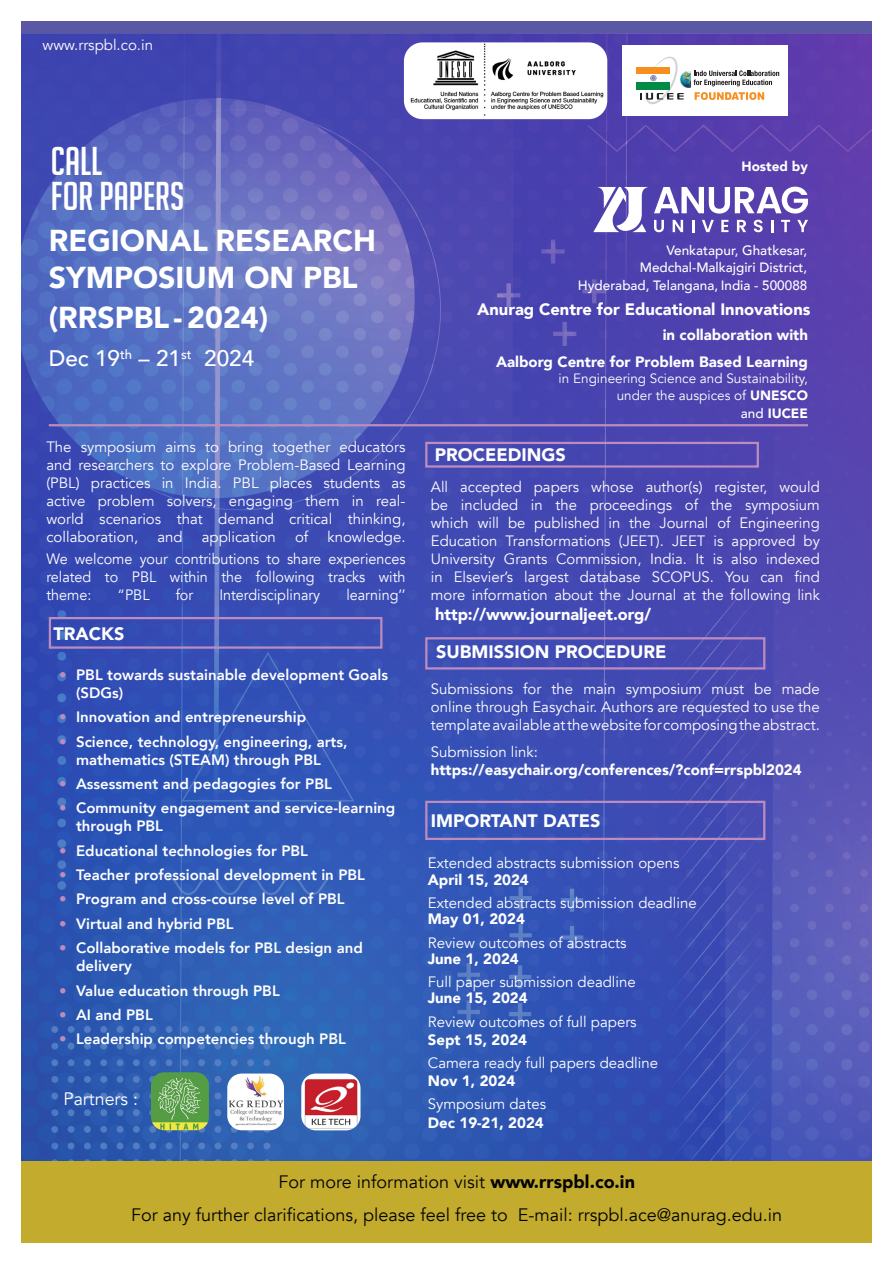
<style>
.page{position:relative;width:893px;height:1263px;background:#fff}
.page>*{position:absolute;margin:0;border:0;box-sizing:border-box;transform-origin:0 0}
.t1{font:39.15px/34.8px "Big Noodle Titling";color:#fff}
.t2{font:900 30.15px/36.3px "Avenir";color:#fff}
.t3{font:500 22.5px "Avenir";color:#fff}
.t4{font:18px "Avenir";color:#040503}
.t5{font:900 18px "Avenir";color:#fff}
.t6{font:18px "Avenir";color:#fff}
.t7{font:900 16.5px "Avenir";color:#fff}
.t8{font:15px/18px "Avenir";color:#fff;text-align:justify}
.t9{font:800 15px/18px "Avenir";color:#fff}
.t10{font:900 15px "Avenir";color:#fff}
.t11{font:15px/18px "Avenir";color:#fff;text-align:justify;scale:.96 1}
.t12{font:500 13.5px "Avenir";color:#fff}
.t13{font:13.5px/17.7px "Avenir";color:#fff;text-align:right}
.t14{font:900 13.5px "Avenir";color:#fff}
.s1{color:#bd8cbf}
.s2{font-weight:900}
.s3{font-weight:500}
</style>
<div class="page">
<img style="left:21px;top:34px;width:851px;height:1128px">
<svg style="left:654px;top:187px;width:154px;height:27px"></svg>
<svg style="left:654px;top:220px;width:10px;height:12px"></svg>
<svg style="left:673px;top:220px;width:10px;height:12px"></svg>
<svg style="left:692px;top:220px;width:2px;height:12px"></svg>
<svg style="left:702px;top:220px;width:12px;height:12px"></svg>
<svg style="left:721px;top:220px;width:7px;height:12px"></svg>
<svg style="left:737px;top:220px;width:9px;height:12px"></svg>
<svg style="left:754px;top:220px;width:9px;height:12px"></svg>
<svg style="left:771px;top:220px;width:2px;height:12px"></svg>
<svg style="left:781px;top:220px;width:9px;height:12px"></svg>
<svg style="left:797px;top:220px;width:11px;height:12px"></svg>
<svg style="left:593px;top:187px;width:55px;height:45px"></svg>
<hr style="left:49px;top:424px;width:759px;height:2px;background:#bd8cbf">
<div style="left:425px;top:637px;width:340px;height:32px;border:2px solid #bd8cbf"></div>
<div style="left:425px;top:801px;width:340px;height:39px;border:2px solid #bd8cbf"></div>
<div style="left:425px;top:442px;width:334px;height:26px;border:2px solid #bd8cbf"></div>
<div style="left:21px;top:1162px;width:851px;height:81px;background:#c3ab2e"></div>
<img style="left:151px;top:1072px;width:58px;height:58px">
<img style="left:227px;top:1073px;width:57px;height:57px">
<img style="left:301px;top:1073px;width:59px;height:57px">
<div style="left:49px;top:617px;width:333px;height:32px;border:2px solid #bd8cbf"></div>
<div style="left:622px;top:45px;width:165px;height:71px;background:#fff"></div>
<div style="left:636px;top:67px;width:34px;height:7px;background:#f68f1e"></div>
<div style="left:636px;top:82px;width:34px;height:7px;background:#008c47"></div>
<svg style="left:640px;top:56px;width:44px;height:49px"></svg>
<svg style="left:694px;top:70px;width:85px;height:16px"></svg>
<img style="left:680px;top:71px;width:11px;height:17px">
<svg style="left:695px;top:92px;width:69px;height:8px"></svg>
<img style="left:404px;top:42px;width:203px;height:77px">
<p class="t8" style="left:43px;top:36px;width:112px">www.rrspbl.co.in</p>
<p class="t1" style="left:51px;top:144px;width:135px">CALL<br>FOR PAPERS</p>
<p class="t2" style="left:49px;top:222px;width:329px">REGIONAL RESEARCH<br>SYMPOSIUM ON PBL</p>
<p class="t2" style="left:49px;top:299px;width:221px">(RRSPBL - 2024)</p>
<p class="t3" style="left:49px;top:339px;width:207px">Dec 19<sup>th</sup> – 21<sup>st</sup> 2024</p>
<p class="t8" style="left:46px;top:438px;width:361px">The symposium aims to bring together educators and researchers to explore Problem-Based Learning (PBL) practices in India. PBL places students as active problem solvers, engaging them in real&shy;world scenarios that demand critical thinking, collaboration,</p>
<p class="t8" style="left:157px;top:528px;width:27px">and</p>
<p class="t8" style="left:202px;top:528px;width:76px">application</p>
<p class="t8" style="left:295px;top:528px;width:15px">of</p>
<p class="t8" style="left:327px;top:528px;width:80px">knowledge.</p>
<p class="t11" style="left:46px;top:550px;width:376px">We welcome your contributions to share experiences related to PBL within the following tracks with theme:</p>
<p class="t11" style="left:118px;top:586px;width:35px">“PBL</p>
<p class="t11" style="left:176px;top:586px;width:20px">for</p>
<p class="t11" style="left:219px;top:586px;width:107px">Interdisciplinary</p>
<p class="t11" style="left:346px;top:586px;width:63px">learning’’</p>
<p class="t5" style="left:53px;top:618px;width:72px">TRACKS</p>
<p class="t9" style="left:76px;top:666px;width:313px;text-indent:-17px"><span class="s1">•</span> PBL towards sustainable development Goals (SDGs)</p>
<p class="t9" style="left:59px;top:708px;width:249px"><span class="s1">•</span> Innovation and entrepreneurship</p>
<p class="t9" style="left:76px;top:732px;width:273px;text-indent:-17px"><span class="s1">•</span> Science, technology, engineering, arts, mathematics (STEAM) through PBL</p>
<p class="t9" style="left:59px;top:775px;width:274px"><span class="s1">•</span> Assessment and pedagogies for PBL</p>
<p class="t9" style="left:76px;top:799px;width:321px;text-indent:-17px"><span class="s1">•</span> Community engagement and service-learning through PBL</p>
<p class="t9" style="left:59px;top:841px;width:250px"><span class="s1">•</span> Educational technologies for PBL</p>
<p class="t9" style="left:59px;top:866px;width:307px"><span class="s1">•</span> Teacher professional development in PBL</p>
<p class="t9" style="left:59px;top:890px;width:287px"><span class="s1">•</span> Program and cross-course level of PBL</p>
<p class="t9" style="left:59px;top:915px;width:176px"><span class="s1">•</span> Virtual and hybrid PBL</p>
<p class="t9" style="left:76px;top:939px;width:288px;text-indent:-17px"><span class="s1">•</span> Collaborative models for PBL design and delivery</p>
<p class="t9" style="left:59px;top:981px;width:222px"><span class="s1">•</span> Value education through PBL</p>
<p class="t9" style="left:59px;top:1006px;width:95px"><span class="s1">•</span> AI and PBL</p>
<p class="t9" style="left:59px;top:1030px;width:288px"><span class="s1">•</span> Leadership competencies through PBL</p>
<p class="t6" style="left:63px;top:1088px;width:76px">Partners :</p>
<p class="t14" style="left:741px;top:155px;width:68px">Hosted by</p>
<p class="t12" style="left:666px;top:239px;width:142px">Venkatapur, Ghatkesar,</p>
<p class="t12" style="left:640px;top:256px;width:169px">Medchal-Malkajgiri District,</p>
<p class="t12" style="left:578px;top:273px;width:231px">Hyderabad, Telangana, India - 500088</p>
<p class="t7" style="left:477px;top:295px;width:335px">Anurag Centre for Educational Innovations</p>
<p class="t10" style="left:663px;top:322px;width:147px">in collaboration with</p>
<p class="t10" style="left:496px;top:348px;width:313px">Aalborg Centre for Problem Based Learning</p>
<p class="t13" style="left:559px;top:369px;width:251px">in Engineering Science and Sustainability, under the auspices of <span class="s2">UNESCO</span></p>
<p class="t14" style="left:741px;top:402px;width:69px"><span class="s3">and</span> IUCEE</p>
<p class="t5" style="left:435px;top:439px;width:132px">PROCEEDINGS</p>
<p class="t8" style="left:431px;top:478px;width:390px">All accepted papers whose author(s) register, would be included in the proceedings of the symposium which will be published in the Journal of Engineering Education Transformations (JEET). JEET is approved by University Grants Commission, India. It is also indexed in Elsevier’s largest database SCOPUS. You can find more information about the Journal at the following link</p>
<p class="t7" style="left:435px;top:600px;width:218px">http://www.journaljeet.org/</p>
<p class="t5" style="left:436px;top:636px;width:232px">SUBMISSION PROCEDURE</p>
<p class="t8" style="left:431px;top:680px;width:390px">Submissions for the main symposium must be made online through Easychair. Authors are requested to use the template available at the website for composing the abstract.</p>
<p class="t8" style="left:431px;top:743px;width:108px">Submission link:</p>
<p class="t10" style="left:431px;top:757px;width:372px">https://easychair.org/conferences/?conf=rrspbl2024</p>
<p class="t5" style="left:431px;top:805px;width:171px">IMPORTANT DATES</p>
<p class="t8" style="left:428px;top:854px;width:253px">Extended abstracts submission opens</p>
<p class="t10" style="left:428px;top:866px;width:103px">April 15, 2024</p>
<p class="t8" style="left:428px;top:894px;width:270px">Extended abstracts submission deadline</p>
<p class="t10" style="left:428px;top:906px;width:99px">May 01, 2024</p>
<p class="t8" style="left:428px;top:934px;width:200px">Review outcomes of abstracts</p>
<p class="t10" style="left:428px;top:946px;width:93px">June 1, 2024</p>
<p class="t8" style="left:428px;top:973px;width:210px">Full paper submission deadline</p>
<p class="t10" style="left:428px;top:985px;width:101px">June 15, 2024</p>
<p class="t8" style="left:428px;top:1013px;width:210px">Review outcomes of full papers</p>
<p class="t10" style="left:428px;top:1026px;width:101px">Sept 15, 2024</p>
<p class="t8" style="left:428px;top:1054px;width:232px">Camera ready full papers deadline</p>
<p class="t10" style="left:428px;top:1067px;width:89px">Nov 1, 2024</p>
<p class="t8" style="left:428px;top:1095px;width:120px">Symposium dates</p>
<p class="t10" style="left:428px;top:1110px;width:118px">Dec 19-21, 2024</p>
<p class="t4" style="left:278px;top:1171px;width:358px">For more information visit <span class="s2">www.rrspbl.co.in</span></p>
<p class="t4" style="left:131px;top:1204px;width:653px">For any further clarifications, please feel free to E-mail: rrspbl.ace@anurag.edu.in</p>
</div>
